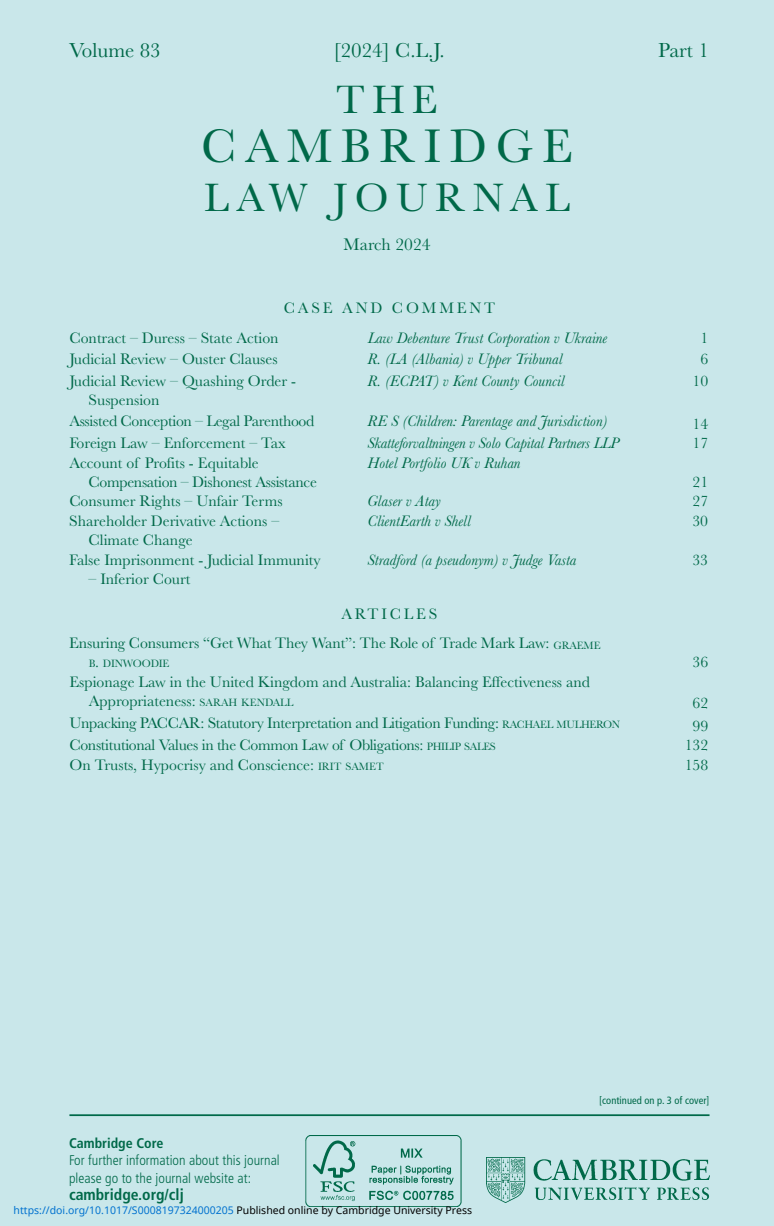
<style>
.page{position:relative;width:774px;height:1226px;background:#fff}
.page>*{position:absolute;margin:0;border:0;box-sizing:border-box;transform-origin:0 0}
.t1{font:49px "Baskerville";letter-spacing:.175em;color:#006949}
.t2{font:41.12px "Baskerville";letter-spacing:.18em;color:#006949}
.t3{font:21px "Baskerville";color:#006949}
.t4{font:17.5px "Baskerville";letter-spacing:.005em;color:#006949}
.t5{font:15.75px/18.9px "Baskerville";color:#006949}
.t6{font:italic 15.75px "Baskerville";color:#006949}
.t7{font:15.75px/18.9px "Baskerville";letter-spacing:-.02em;color:#006949}
.t8{font:15.75px "Baskerville";letter-spacing:.18em;color:#006949}
.t9{font:700 condensed 15.75px "Frutiger LT Std";color:#006949}
.t10{font:300 condensed 14px/17.5px "Frutiger LT Std";letter-spacing:.005em;color:#006949}
.t11{font:700 condensed 14px "Frutiger LT Std";color:#006949}
.t12{font:11.03px "Baskerville";letter-spacing:-.015em;color:#006949}
.t13{font:10.5px "Noto Sans";color:#0172cf}
.t14{font:condensed 10.5px "Frutiger LT Std";letter-spacing:.005em;color:#006949}
.s1{font-size:11.03px}
.s2{font-size:15.75px}
.s3{color:#000}
</style>
<div class="page">
<div style="left:0;top:0;width:774px;height:1225px;background:#c9e7ea"></div>
<hr style="left:69px;top:1114px;width:640px;height:1px;background:#006949">
<img style="left:486px;top:1157px;width:223px;height:45px">
<img style="left:305px;top:1135px;width:156px;height:71px">
<h3 class="t3" style="left:69px;top:38px;width:93px">Volume 83</h3>
<h3 class="t3" style="left:334px;top:38px;width:113px">[2024] C.L.J.</h3>
<h2 class="t2" style="left:336px;top:75px;width:103px">THE</h2>
<h1 class="t1" style="left:201px;top:117px;width:373px">CAMBRIDGE</h1>
<h2 class="t2" style="left:204px;top:174px;width:367px">LAW JOURNAL</h2>
<p class="t4" style="left:343px;top:234px;width:89px">March 2024</p>
<p class="t8" style="left:284px;top:298px;width:213px">CASE AND COMMENT</p>
<h3 class="t3" style="left:658px;top:38px;width:52px">Part 1</h3>
<p class="t5" style="left:69px;top:328px;width:211px">Contract – Duress – State Action</p>
<p class="t6" style="left:368px;top:328px;width:241px">Law Debenture Trust Corporation v Ukraine</p>
<p class="t5" style="left:700px;top:328px;width:9px">1</p>
<p class="t5" style="left:69px;top:349px;width:210px">Judicial Review – Ouster Clauses</p>
<p class="t6" style="left:368px;top:350px;width:196px">R. (LA (Albania) v Upper Tribunal</p>
<p class="t5" style="left:700px;top:349px;width:9px">6</p>
<p class="t5" style="left:89px;top:371px;width:209px;text-indent:-19px">Judicial Review – Quashing Order -<br>Suspension</p>
<p class="t6" style="left:368px;top:371px;width:199px">R. (ECPAT) v Kent County Council</p>
<p class="t5" style="left:692px;top:371px;width:17px">10</p>
<p class="t7" style="left:69px;top:411px;width:246px">Assisted Conception – Legal Parenthood</p>
<p class="t6" style="left:368px;top:411px;width:241px">RE S (Children: Parentage and Jurisdiction)</p>
<p class="t5" style="left:692px;top:414px;width:17px">14</p>
<p class="t5" style="left:69px;top:433px;width:218px">Foreign Law – Enforcement – Tax</p>
<p class="t6" style="left:368px;top:434px;width:253px">Skatteforvaltningen v Solo Capital Partners LLP</p>
<p class="t5" style="left:692px;top:433px;width:17px">17</p>
<p class="t7" style="left:89px;top:453px;width:230px;text-indent:-19px">Account of Profits - Equitable<br>Compensation – Dishonest Assistance</p>
<p class="t6" style="left:368px;top:453px;width:155px">Hotel Portfolio UK v Ruhan</p>
<p class="t5" style="left:692px;top:472px;width:17px">21</p>
<p class="t5" style="left:69px;top:491px;width:215px">Consumer Rights – Unfair Terms</p>
<p class="t6" style="left:368px;top:492px;width:75px">Glaser v Atay</p>
<p class="t5" style="left:692px;top:491px;width:17px">27</p>
<p class="t5" style="left:89px;top:511px;width:192px;text-indent:-19px">Shareholder Derivative Actions –<br>Climate Change</p>
<p class="t6" style="left:368px;top:511px;width:105px">ClientEarth v Shell</p>
<p class="t5" style="left:692px;top:511px;width:17px">30</p>
<p class="t5" style="left:69px;top:550px;width:253px">False Imprisonment - Judicial Immunity</p>
<p class="t5" style="left:89px;top:568px;width:103px">– Inferior Court</p>
<p class="t6" style="left:367px;top:550px;width:210px">Stradford (a pseudonym) v Judge Vasta</p>
<p class="t5" style="left:692px;top:550px;width:17px">33</p>
<p class="t8" style="left:341px;top:604px;width:98px">ARTICLES</p>
<p class="t5" style="left:69px;top:633px;width:533px">Ensuring Consumers “Get What They Want”: The Role of Trade Mark Law: <span class="s1">GRAEME</span></p>
<p class="t12" style="left:89px;top:657px;width:82px">B<span class="s2">.</span> DINWOODIE</p>
<p class="t5" style="left:692px;top:652px;width:17px">36</p>
<p class="t5" style="left:89px;top:672px;width:503px;text-indent:-19px">Espionage Law in the United Kingdom and Australia: Balancing Effectiveness and<br>Appropriateness: <span class="s1">SARAH KENDALL</span></p>
<p class="t5" style="left:692px;top:693px;width:17px">62</p>
<p class="t7" style="left:69px;top:713px;width:552px">Unpacking PACCAR: Statutory Interpretation and Litigation Funding: <span class="s1">RACHAEL MULHERON</span></p>
<p class="t5" style="left:692px;top:715px;width:17px">99</p>
<p class="t7" style="left:69px;top:735px;width:428px">Constitutional Values in the Common Law of Obligations: <span class="s1">PHILIP SALES</span></p>
<p class="t5" style="left:685px;top:735px;width:25px">132</p>
<p class="t5" style="left:69px;top:755px;width:316px">On Trusts, Hypocrisy and Conscience: <span class="s1">IRIT SAMET</span></p>
<p class="t5" style="left:685px;top:755px;width:25px">158</p>
<p class="t11" style="left:69px;top:1134px;width:96px">Cambridge Core</p>
<p class="t10" style="left:69px;top:1151px;width:212px">For further information about this journal please go to the journal website at:</p>
<p class="t9" style="left:69px;top:1185px;width:116px">cambridge.org/clj</p>
<p class="t13" style="left:14px;top:1202px;width:460px">https://doi.org/10.1017/S0008197324000205 <span class="s3">Published online by Cambridge University Press</span></p>
<p class="t14" style="left:599px;top:1094px;width:112px">[continued on p. 3 of cover]</p>
</div>
